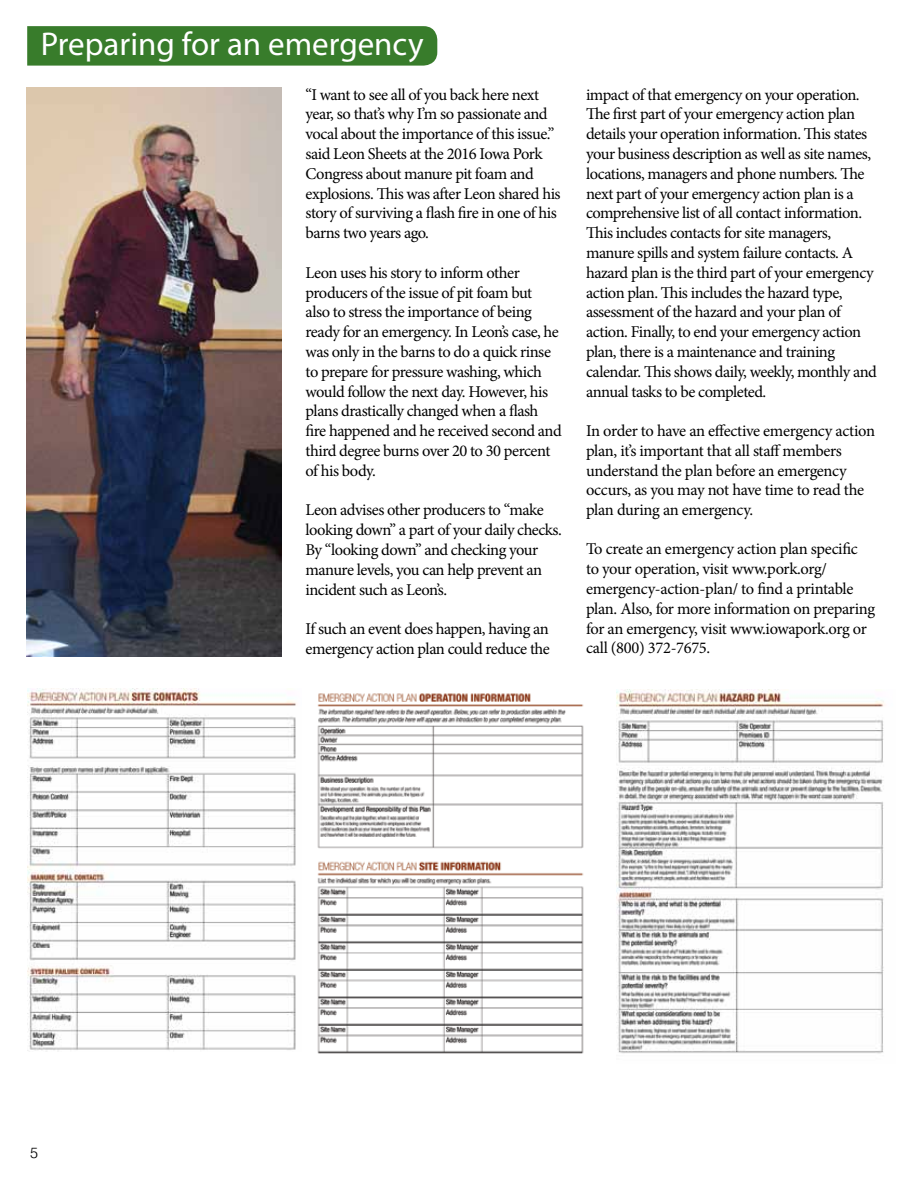
<style>
.page{position:relative;width:918px;height:1188px;background:#fff}
.page>*{position:absolute;margin:0;border:0;box-sizing:border-box;transform-origin:0 0}
.t1{font:33px "Myriad Pro";color:#fff}
.t2{font:16.5px/19.8px "Minion Pro";letter-spacing:-.03em;color:#000}
.t3{font:300 15px "Swiss 721 BT";color:#000}
</style>
<div class="page">
<div style="left:27px;top:26px;width:410px;height:40px;background:#387c2b"></div>
<img style="left:27px;top:88px;width:254px;height:569px">
<img style="left:27px;top:689px;width:269px;height:362px">
<img style="left:317px;top:693px;width:267px;height:361px">
<img style="left:616px;top:690px;width:269px;height:364px">
<h1 class="t1" style="left:41px;top:24px;width:384px">Preparing for an emergency</h1>
<p class="t2" style="left:306px;top:85px;width:257px">“I want to see all of you back here next year, so that’s why I’m so passionate and vocal about the importance of this issue.” said Leon Sheets at the 2016 Iowa Pork Congress about manure pit foam and explosions. This was after Leon shared his story of surviving a flash fire in one of his barns two years ago.</p>
<p class="t2" style="left:306px;top:263px;width:258px">Leon uses his story to inform other producers of the issue of pit foam but<br>also to stress the importance of being ready for an emergency. In Leon’s case, he was only in the barns to do a quick rinse to prepare for pressure washing, which would follow the next day. However, his plans drastically changed when a flash fire happened and he received second and third degree burns over 20 to 30 percent of his body.</p>
<p class="t2" style="left:306px;top:500px;width:258px">Leon advises other producers to “make looking down” a part of your daily checks.<br>By “looking down” and checking your manure levels, you can help prevent an incident such as Leon’s.</p>
<p class="t2" style="left:306px;top:619px;width:246px">If such an event does happen, having an emergency action plan could reduce the</p>
<p class="t2" style="left:586px;top:85px;width:292px">impact of that emergency on your operation.<br>The first part of your emergency action plan details your operation information. This states your business description as well as site names, locations, managers and phone numbers. The next part of your emergency action plan is a comprehensive list of all contact information.<br>This includes contacts for site managers, manure spills and system failure contacts. A hazard plan is the third part of your emergency action plan. This includes the hazard type, assessment of the hazard and your plan of action. Finally, to end your emergency action plan, there is a maintenance and training calendar. This shows daily, weekly, monthly and annual tasks to be completed.</p>
<p class="t2" style="left:586px;top:421px;width:290px">In order to have an effective emergency action plan, it’s important that all staff members understand the plan before an emergency occurs, as you may not have time to read the plan during an emergency.</p>
<p class="t2" style="left:586px;top:539px;width:291px">To create an emergency action plan specific<br>to your operation, visit www.pork.org/ emergency-action-plan/ to find a printable plan. Also, for more information on preparing for an emergency, visit www.iowapork.org or call (800) 372-7675.</p>
<p class="t3" style="left:30px;top:1144px;width:9px">5</p>
</div>
